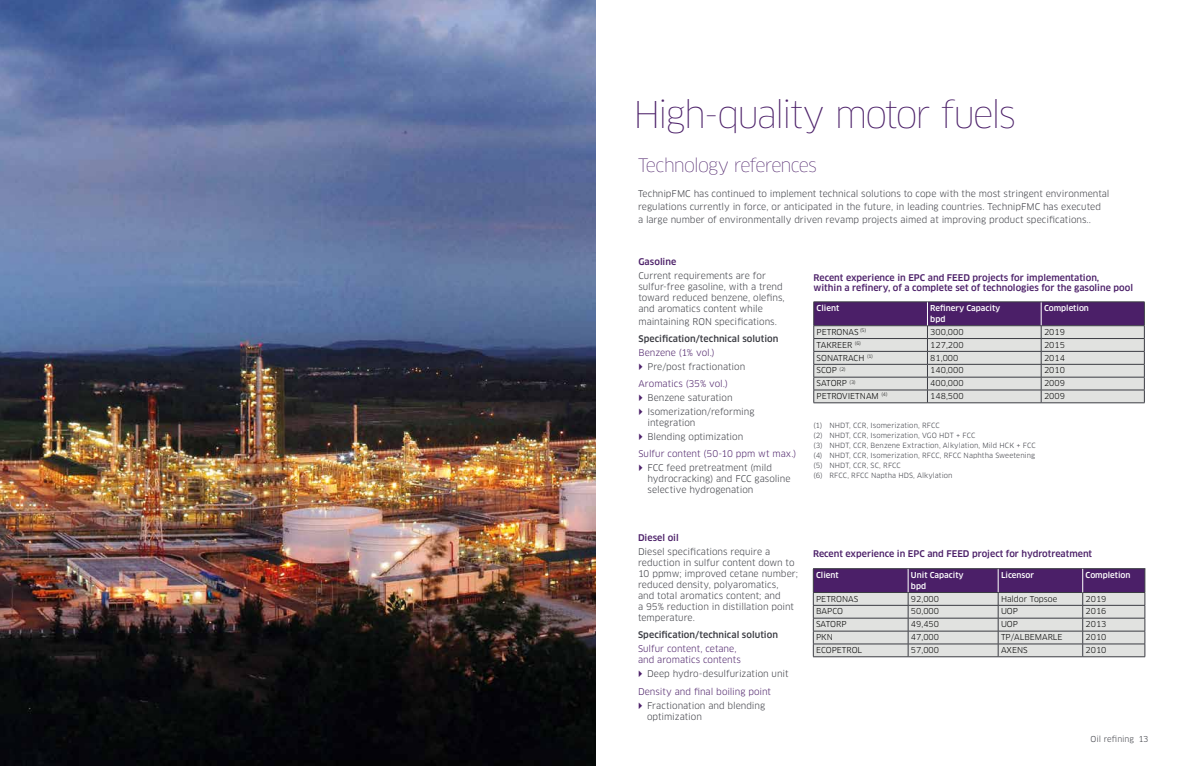
<style>
.page{position:relative;width:1191px;height:766px;background:#fff}
.page>*{position:absolute;margin:0;border:0;box-sizing:border-box;transform-origin:0 0}
.t1{font:100 36px "Clan Pro";letter-spacing:-.07em;color:#4b1f68}
.t2{font:100 18px "Clan Pro";letter-spacing:-.055em;color:#4b1f68}
.t3{font:9px/11px "Clan Pro";letter-spacing:-.005em;color:#3b3c43}
.t4{font:500 9px/10.8px "Clan Pro";color:#4b1f68}
.t5{font:9px/11px "Clan Pro";color:#4b1f68}
.t6{font:500 9px "Clan Pro";color:#3b3c43}
.t7{font:8px "Clan Pro";color:#000}
.t8{font:500 8px/11px "Clan Pro";color:#fff}
.t9{font:8px "Clan Pro";letter-spacing:-.005em;color:#3b3c43}
.t10{font:7px/10px "Clan Pro";letter-spacing:.01em;color:#3b3c43}
</style>
<div class="page">
<hr style="left:813px;top:402px;width:114px;height:1px;background:#3b3c43">
<hr style="left:927px;top:402px;width:114px;height:1px;background:#3b3c43">
<hr style="left:1041px;top:402px;width:103px;height:1px;background:#3b3c43">
<hr style="left:813px;top:301px;width:114px;height:1px;background:#3b3c43">
<hr style="left:927px;top:301px;width:114px;height:1px;background:#3b3c43">
<hr style="left:1041px;top:301px;width:103px;height:1px;background:#3b3c43">
<svg style="left:813px;top:302px;width:332px;height:100px;background:#b2a9b9"></svg>
<hr style="left:813px;top:656px;width:95px;height:1px;background:#3b3c43">
<hr style="left:908px;top:656px;width:90px;height:1px;background:#3b3c43">
<hr style="left:998px;top:656px;width:84px;height:1px;background:#3b3c43">
<hr style="left:1082px;top:656px;width:63px;height:1px;background:#3b3c43">
<svg style="left:813px;top:568px;width:332px;height:88px;background:#ada2b4"></svg>
<img style="left:0;top:0;width:595px;height:765px">
<h1 class="t1" style="left:633px;top:93px;width:384px">High-quality motor fuels</h1>
<h2 class="t2" style="left:638px;top:155px;width:180px">Technology references</h2>
<p class="t3" style="left:638px;top:187px;width:473px;line-height:13px">TechnipFMC has continued to implement technical solutions to cope with the most stringent environmental regulations currently in force, or anticipated in the future, in leading countries. TechnipFMC has executed<br>a large number of environmentally driven revamp projects aimed at improving product specifications..</p>
<p class="t4" style="left:638px;top:256px;width:39px">Gasoline</p>
<p class="t3" style="left:638px;top:270px;width:148px">Current requirements are for sulfur-free gasoline, with a trend toward reduced benzene, olefins, and aromatics content while</p>
<p class="t3" style="left:638px;top:316px;width:140px">maintaining RON specifications.</p>
<p class="t6" style="left:638px;top:333px;width:141px">Specification/technical solution</p>
<p class="t5" style="left:638px;top:347px;width:78px">Benzene (1% vol.)</p>
<p class="t3" style="left:647px;top:361px;width:99px">Pre/post fractionation</p>
<p class="t5" style="left:638px;top:378px;width:91px">Aromatics (35% vol.)</p>
<p class="t3" style="left:647px;top:390px;width:108px;line-height:14px">Benzene saturation<br>Isomerization/reforming</p>
<p class="t3" style="left:647px;top:415px;width:97px;line-height:14px">integration<br>Blending optimization</p>
<p class="t5" style="left:638px;top:448px;width:159px">Sulfur content (50-10 ppm wt max.)</p>
<p class="t3" style="left:647px;top:462px;width:145px">FCC feed pretreatment (mild hydrocracking) and FCC gasoline selective hydrogenation</p>
<p class="t4" style="left:813px;top:272px;width:321px">Recent experience in EPC and FEED projects for implementation,<br>within a refinery, of a complete set of technologies for the gasoline pool</p>
<p class="t8" style="left:816px;top:302px;width:24px">Client</p>
<p class="t8" style="left:930px;top:302px;width:72px">Refinery Capacity bpd</p>
<p class="t8" style="left:1044px;top:302px;width:46px">Completion</p>
<p class="t7" style="left:816px;top:327px;width:51px">PETRONAS <sup>(5)</sup></p>
<p class="t7" style="left:930px;top:327px;width:35px">300,000</p>
<p class="t7" style="left:1044px;top:327px;width:22px">2019</p>
<p class="t7" style="left:816px;top:340px;width:46px">TAKREER <sup>(6)</sup></p>
<p class="t7" style="left:930px;top:340px;width:35px">127,200</p>
<p class="t7" style="left:1044px;top:340px;width:22px">2015</p>
<p class="t7" style="left:816px;top:352px;width:58px">SONATRACH <sup>(1)</sup></p>
<p class="t7" style="left:930px;top:352px;width:30px">81,000</p>
<p class="t7" style="left:1044px;top:352px;width:22px">2014</p>
<p class="t7" style="left:816px;top:365px;width:30px">SCOP <sup>(2)</sup></p>
<p class="t7" style="left:930px;top:365px;width:35px">140,000</p>
<p class="t7" style="left:1044px;top:365px;width:22px">2010</p>
<p class="t7" style="left:816px;top:378px;width:40px">SATORP <sup>(3)</sup></p>
<p class="t7" style="left:930px;top:378px;width:35px">400,000</p>
<p class="t7" style="left:1044px;top:378px;width:22px">2009</p>
<p class="t7" style="left:816px;top:391px;width:72px">PETROVIETNAM <sup>(4)</sup></p>
<p class="t7" style="left:930px;top:391px;width:35px">148,500</p>
<p class="t7" style="left:1044px;top:391px;width:22px">2009</p>
<p class="t10" style="left:813px;top:420px;width:224px">(1) NHDT, CCR, Isomerization, RFCC<br>(2) NHDT, CCR, Isomerization, VGO HDT + FCC<br>(3) NHDT, CCR, Benzene Extraction, Alkylation, Mild HCK + FCC (4) NHDT, CCR, Isomerization, RFCC, RFCC Naphtha Sweetening (5) NHDT, CCR, SC, RFCC<br>(6) RFCC, RFCC Naptha HDS, Alkylation</p>
<p class="t4" style="left:638px;top:532px;width:42px">Diesel oil</p>
<p class="t3" style="left:638px;top:546px;width:162px">Diesel specifications require a reduction in sulfur content down to<br>10 ppmw; improved cetane number; reduced density, polyaromatics,<br>and total aromatics content; and<br>a 95% reduction in distillation point temperature.</p>
<p class="t6" style="left:638px;top:629px;width:141px">Specification/technical solution</p>
<p class="t5" style="left:638px;top:643px;width:104px">Sulfur content, cetane, and aromatics contents</p>
<p class="t3" style="left:647px;top:668px;width:143px">Deep hydro-desulfurization unit</p>
<p class="t5" style="left:638px;top:685px;width:135px">Density and final boiling point</p>
<p class="t3" style="left:647px;top:699px;width:120px">Fractionation and blending optimization</p>
<p class="t4" style="left:813px;top:547px;width:281px">Recent experience in EPC and FEED project for hydrotreatment</p>
<p class="t8" style="left:816px;top:569px;width:24px">Client</p>
<p class="t8" style="left:911px;top:569px;width:54px">Unit Capacity bpd</p>
<p class="t8" style="left:1001px;top:569px;width:35px">Licensor</p>
<p class="t8" style="left:1085px;top:569px;width:46px">Completion</p>
<p class="t7" style="left:816px;top:593px;width:44px">PETRONAS</p>
<p class="t7" style="left:911px;top:593px;width:30px">92,000</p>
<p class="t7" style="left:1001px;top:593px;width:58px">Haldor Topsoe</p>
<p class="t7" style="left:1085px;top:593px;width:22px">2019</p>
<p class="t7" style="left:816px;top:606px;width:28px">BAPCO</p>
<p class="t7" style="left:911px;top:606px;width:30px">50,000</p>
<p class="t7" style="left:1001px;top:606px;width:18px">UOP</p>
<p class="t7" style="left:1085px;top:606px;width:22px">2016</p>
<p class="t7" style="left:816px;top:619px;width:32px">SATORP</p>
<p class="t7" style="left:911px;top:619px;width:30px">49,450</p>
<p class="t7" style="left:1001px;top:619px;width:18px">UOP</p>
<p class="t7" style="left:1085px;top:619px;width:22px">2013</p>
<p class="t7" style="left:816px;top:632px;width:18px">PKN</p>
<p class="t7" style="left:911px;top:632px;width:30px">47,000</p>
<p class="t7" style="left:1001px;top:632px;width:63px">TP/ALBEMARLE</p>
<p class="t7" style="left:1085px;top:632px;width:22px">2010</p>
<p class="t7" style="left:816px;top:645px;width:48px">ECOPETROL</p>
<p class="t7" style="left:911px;top:645px;width:30px">57,000</p>
<p class="t7" style="left:1001px;top:645px;width:28px">AXENS</p>
<p class="t7" style="left:1085px;top:645px;width:22px">2010</p>
<p class="t9" style="left:1090px;top:733px;width:59px">Oil refining 13</p>
</div>
